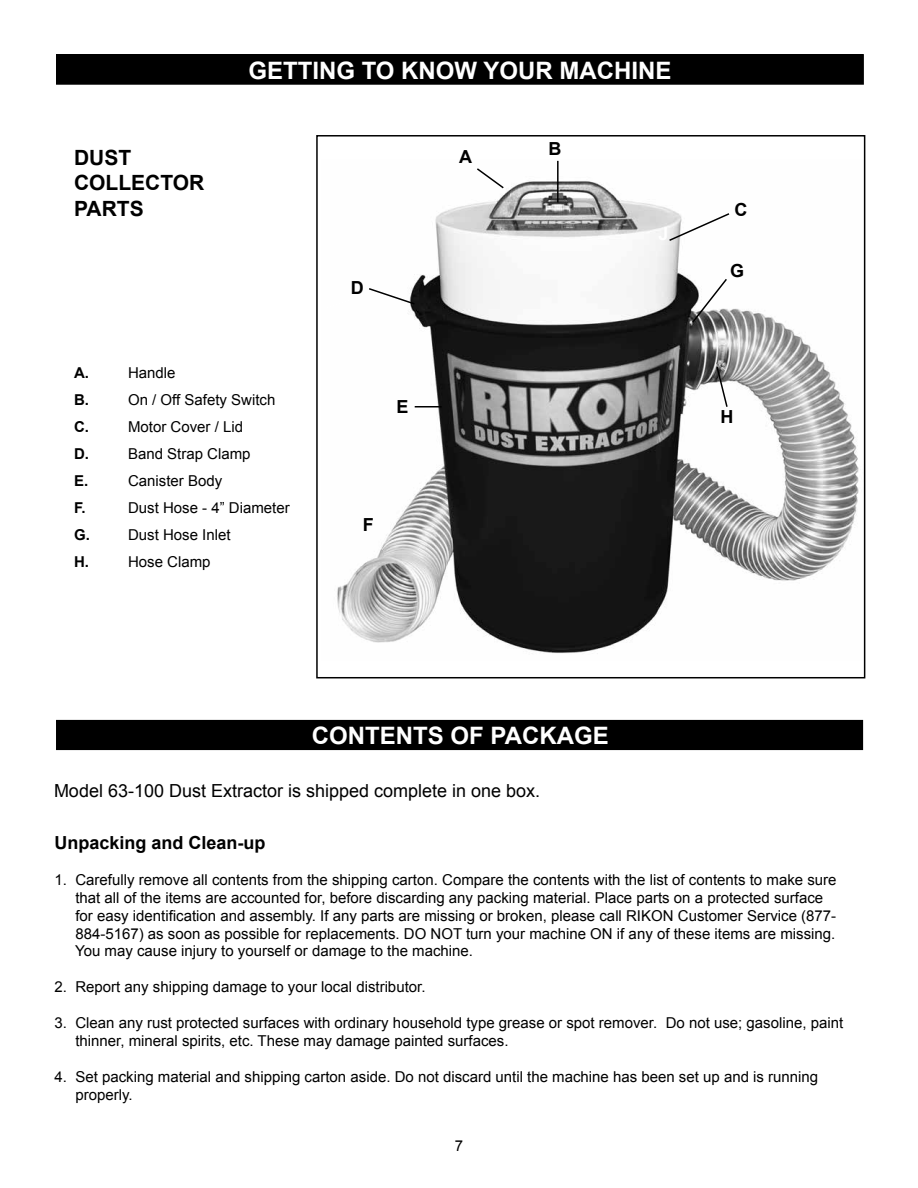
<style>
.page{position:relative;width:918px;height:1188px;background:#fff}
.page>*{position:absolute;margin:0;border:0;box-sizing:border-box;transform-origin:0 0}
.t1{font:700 24px "Arial";color:#fff}
.t2{font:700 21px/25.2px "Arial";color:#000}
.t3{font:18px "Arial";color:#000}
.t4{font:700 18px "Arial";color:#000}
.t5{font:15px/18px "Arial";color:#000}
.t6{font:700 15px "Arial";color:#000}
</style>
<div class="page">
<img style="left:337px;top:160px;width:522px;height:494px">
<div style="left:316px;top:135px;width:549px;height:543px;border:2px solid #000"></div>
<div style="left:57px;top:55px;width:806px;height:29px;background:#000"></div>
<div style="left:56px;top:54px;width:808px;height:31px;border:2px solid #000"></div>
<div style="left:57px;top:721px;width:805px;height:28px;background:#000"></div>
<div style="left:56px;top:720px;width:807px;height:30px;border:2px solid #000"></div>
<svg style="left:475px;top:167px;width:30px;height:23px"></svg>
<hr style="left:557px;top:161px;width:2px;height:41px;background:#000">
<svg style="left:668px;top:212px;width:63px;height:30px"></svg>
<svg style="left:691px;top:277px;width:37px;height:47px"></svg>
<svg style="left:337px;top:287px;width:79px;height:23px"></svg>
<svg style="left:715px;top:365px;width:14px;height:44px"></svg>
<hr style="left:415px;top:406px;width:27px;height:2px;background:#000">
<h2 class="t2" style="left:74px;top:146px;width:132px">DUST<br>COLLECTOR<br>PARTS</h2>
<h1 class="t1" style="left:248px;top:54px;width:425px">GETTING TO KNOW YOUR MACHINE</h1>
<p class="t4" style="left:351px;top:275px;width:14px">D</p>
<p class="t4" style="left:459px;top:145px;width:14px">A</p>
<p class="t4" style="left:549px;top:137px;width:14px">B</p>
<p class="t6" style="left:74px;top:363px;width:16px">A.</p>
<p class="t5" style="left:128px;top:364px;width:49px">Handle</p>
<p class="t6" style="left:74px;top:390px;width:16px">B.</p>
<p class="t5" style="left:128px;top:391px;width:149px">On / Off Safety Switch</p>
<p class="t6" style="left:74px;top:417px;width:16px">C.</p>
<p class="t5" style="left:128px;top:418px;width:117px">Motor Cover / Lid</p>
<p class="t6" style="left:74px;top:444px;width:16px">D.</p>
<p class="t5" style="left:128px;top:445px;width:124px">Band Strap Clamp</p>
<p class="t6" style="left:74px;top:471px;width:16px">E.</p>
<p class="t5" style="left:128px;top:472px;width:96px">Canister Body</p>
<p class="t6" style="left:74px;top:498px;width:13px">F.</p>
<p class="t5" style="left:128px;top:499px;width:163px">Dust Hose - 4” Diameter</p>
<p class="t6" style="left:74px;top:525px;width:17px">G.</p>
<p class="t5" style="left:128px;top:526px;width:104px">Dust Hose Inlet</p>
<p class="t6" style="left:74px;top:552px;width:16px">H.</p>
<p class="t5" style="left:128px;top:553px;width:84px">Hose Clamp</p>
<p class="t4" style="left:397px;top:395px;width:14px">E</p>
<p class="t4" style="left:363px;top:512px;width:12px">F</p>
<p class="t4" style="left:734px;top:197px;width:14px">C</p>
<p class="t4" style="left:730px;top:259px;width:16px">G</p>
<p class="t4" style="left:720px;top:405px;width:14px">H</p>
<h1 class="t1" style="left:312px;top:720px;width:298px">CONTENTS OF PACKAGE</h1>
<p class="t3" style="left:54px;top:778px;width:488px">Model 63-100 Dust Extractor is shipped complete in one box.</p>
<p class="t4" style="left:55px;top:831px;width:213px">Unpacking and Clean-up</p>
<p class="t5" style="left:75px;top:871px;width:763px;text-indent:-21px">1. Carefully remove all contents from the shipping carton. Compare the contents with the list of contents to make sure that all of the items are accounted for, before discarding any packing material. Place parts on a protected surface for easy identification and assembly. If any parts are missing or broken, please call RIKON Customer Service (877- 884-5167) as soon as possible for replacements. DO NOT turn your machine ON if any of these items are missing.</p>
<p class="t5" style="left:75px;top:942px;width:399px">You may cause injury to yourself or damage to the machine.</p>
<p class="t5" style="left:55px;top:978px;width:373px">2. Report any shipping damage to your local distributor.</p>
<p class="t5" style="left:75px;top:1014px;width:769px;text-indent:-21px">3. Clean any rust protected surfaces with ordinary household type grease or spot remover. Do not use; gasoline, paint thinner, mineral spirits, etc. These may damage painted surfaces.</p>
<p class="t5" style="left:75px;top:1068px;width:744px;text-indent:-21px">4. Set packing material and shipping carton aside. Do not discard until the machine has been set up and is running properly.</p>
<p class="t5" style="left:455px;top:1137px;width:10px">7</p>
</div>
